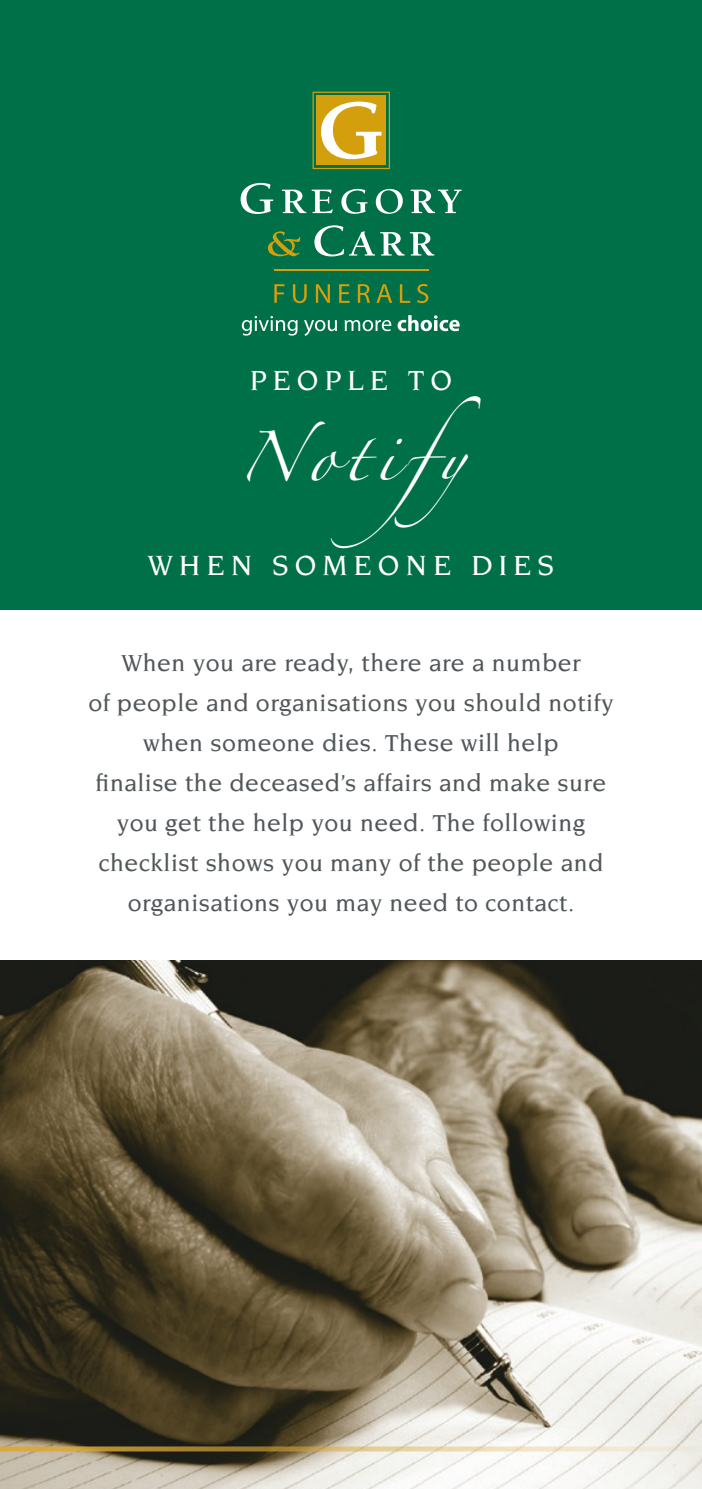
<style>
.page{position:relative;width:702px;height:1489px;background:#fff}
.page>*{position:absolute;margin:0;border:0;box-sizing:border-box;transform-origin:0 0}
.t1{font:45px "Zapfino";color:#fff}
.t2{font:500 30px "Novarese";letter-spacing:.2em;color:#fff}
.t3{font:500 25px/40px "Novarese";letter-spacing:.02em;color:#515659;text-align:center}
</style>
<div class="page">
<img style="left:0;top:960px;width:702px;height:528px">
<div style="left:0;top:0;width:702px;height:609px;background:#007049"></div>
<hr style="left:274px;top:269px;width:154px;height:1px;background:#d49f0c">
<svg style="left:240px;top:183px;width:33px;height:31px"></svg>
<svg style="left:282px;top:190px;width:51px;height:23px"></svg>
<svg style="left:341px;top:189px;width:26px;height:25px"></svg>
<svg style="left:376px;top:189px;width:27px;height:25px"></svg>
<svg style="left:410px;top:190px;width:51px;height:23px"></svg>
<svg style="left:268px;top:231px;width:32px;height:25px"></svg>
<svg style="left:314px;top:225px;width:90px;height:31px"></svg>
<svg style="left:410px;top:232px;width:24px;height:23px"></svg>
<div style="left:316px;top:96px;width:70px;height:69px;background:#d49f0c"></div>
<div style="left:312px;top:92px;width:78px;height:77px;border:1px solid #d49f0c"></div>
<svg style="left:321px;top:102px;width:60px;height:57px"></svg>
<svg style="left:274px;top:284px;width:10px;height:19px"></svg>
<svg style="left:293px;top:284px;width:14px;height:19px"></svg>
<svg style="left:316px;top:284px;width:14px;height:19px"></svg>
<svg style="left:339px;top:284px;width:10px;height:19px"></svg>
<svg style="left:358px;top:284px;width:12px;height:19px"></svg>
<svg style="left:376px;top:284px;width:16px;height:19px"></svg>
<svg style="left:400px;top:284px;width:10px;height:19px"></svg>
<svg style="left:417px;top:284px;width:11px;height:19px"></svg>
<svg style="left:242px;top:316px;width:55px;height:19px"></svg>
<svg style="left:304px;top:320px;width:33px;height:16px"></svg>
<svg style="left:345px;top:320px;width:46px;height:11px"></svg>
<svg style="left:397px;top:315px;width:62px;height:16px"></svg>
<svg style="left:0;top:1446px;width:702px;height:5px;background:#cdb57e"></svg>
<p class="t2" style="left:250px;top:363px;width:204px">people to</p>
<p class="t1" style="left:238px;top:438px;width:318px">Notify</p>
<p class="t2" style="left:148px;top:548px;width:407px">when someone dies</p>
<p class="t3" style="left:88px;top:642px;width:526px">When you are ready, there are a number<br>of people and organisations you should notify when someone dies. These will help<br>finalise the deceased’s affairs and make sure you get the help you need. The following checklist shows you many of the people and organisations you may need to contact.</p>
</div>
